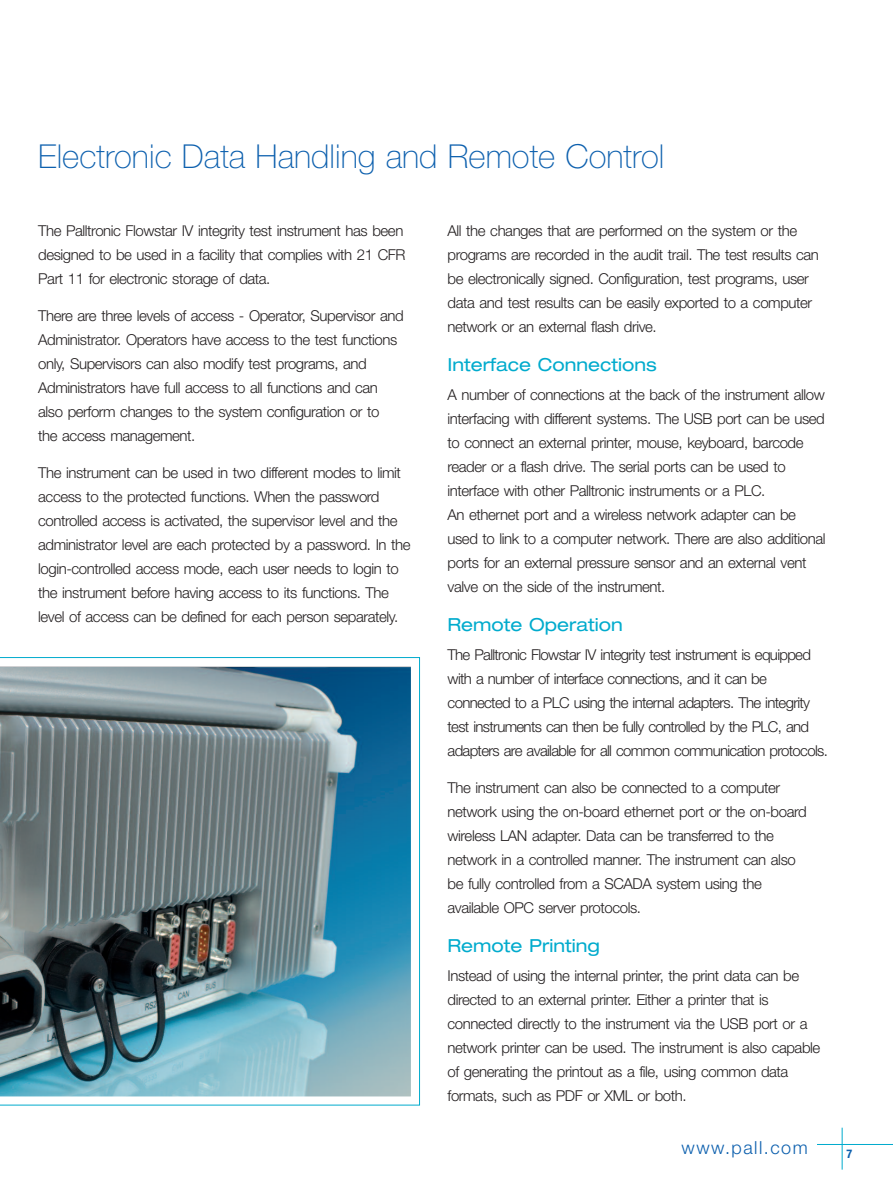
<style>
.page{position:relative;width:893px;height:1191px;background:#fff}
.page>*{position:absolute;margin:0;border:0;box-sizing:border-box;transform-origin:0 0}
.t1{font:100 33px "Helvetica Neue";color:#0d60ae}
.t2{font:expanded 18px "Helvetica Neue";color:#00abcd}
.t3{font:300 18px "Helvetica Neue";letter-spacing:.085em;color:#0d60ae}
.t4{font:300 15px/24px "Helvetica Neue";letter-spacing:-.03em;color:#231f20}
.t5{font:700 condensed 12px "Helvetica Neue";color:#0d60ae}
</style>
<div class="page">
<hr style="left:817px;top:1144px;width:76px;height:1px;background:#00abcd">
<hr style="left:842px;top:1127px;width:1px;height:42px;background:#00abcd">
<img style="left:0;top:657px;width:420px;height:448px">
<h1 class="t1" style="left:38px;top:145px;width:628px">Electronic Data Handling and Remote Control</h1>
<p class="t4" style="left:38px;top:220px;width:369px">The Palltronic Flowstar IV integrity test instrument has been designed to be used in a facility that complies with 21 CFR<br>Part 11 for electronic storage of data.</p>
<p class="t4" style="left:38px;top:305px;width:367px">There are three levels of access - Operator, Supervisor and Administrator. Operators have access to the test functions only, Supervisors can also modify test programs, and Administrators have full access to all functions and can also perform changes to the system configuration or to<br>the access management.</p>
<p class="t4" style="left:38px;top:462px;width:374px">The instrument can be used in two different modes to limit access to the protected functions. When the password controlled access is activated, the supervisor level and the administrator level are each protected by a password. In the login-controlled access mode, each user needs to login to the instrument before having access to its functions. The level of access can be defined for each person separately.</p>
<p class="t4" style="left:448px;top:220px;width:373px">All the changes that are performed on the system or the programs are recorded in the audit trail. The test results can be electronically signed. Configuration, test programs, user data and test results can be easily exported to a computer network or an external flash drive.</p>
<p class="t2" style="left:448px;top:358px;width:211px">Interface Connections</p>
<p class="t4" style="left:448px;top:384px;width:379px">A number of connections at the back of the instrument allow interfacing with different systems. The USB port can be used to connect an external printer, mouse, keyboard, barcode reader or a flash drive. The serial ports can be used to interface with other Palltronic instruments or a PLC.<br>An ethernet port and a wireless network adapter can be used to link to a computer network. There are also additional ports for an external pressure sensor and an external vent valve on the side of the instrument.</p>
<p class="t2" style="left:448px;top:618px;width:177px">Remote Operation</p>
<p class="t4" style="left:448px;top:644px;width:382px">The Palltronic Flowstar IV integrity test instrument is equipped with a number of interface connections, and it can be connected to a PLC using the internal adapters. The integrity test instruments can then be fully controlled by the PLC, and adapters are available for all common communication protocols.</p>
<p class="t4" style="left:448px;top:777px;width:361px">The instrument can also be connected to a computer network using the on-board ethernet port or the on-board wireless LAN adapter. Data can be transferred to the network in a controlled manner. The instrument can also be fully controlled from a SCADA system using the available OPC server protocols.</p>
<p class="t2" style="left:448px;top:939px;width:154px">Remote Printing</p>
<p class="t4" style="left:448px;top:965px;width:374px">Instead of using the internal printer, the print data can be directed to an external printer. Either a printer that is connected directly to the instrument via the USB port or a network printer can be used. The instrument is also capable of generating the printout as a file, using common data formats, such as PDF or XML or both.</p>
<p class="t3" style="left:682px;top:1141px;width:128px">www.pall.com</p>
<p class="t5" style="left:846px;top:1149px;width:7px">7</p>
</div>
